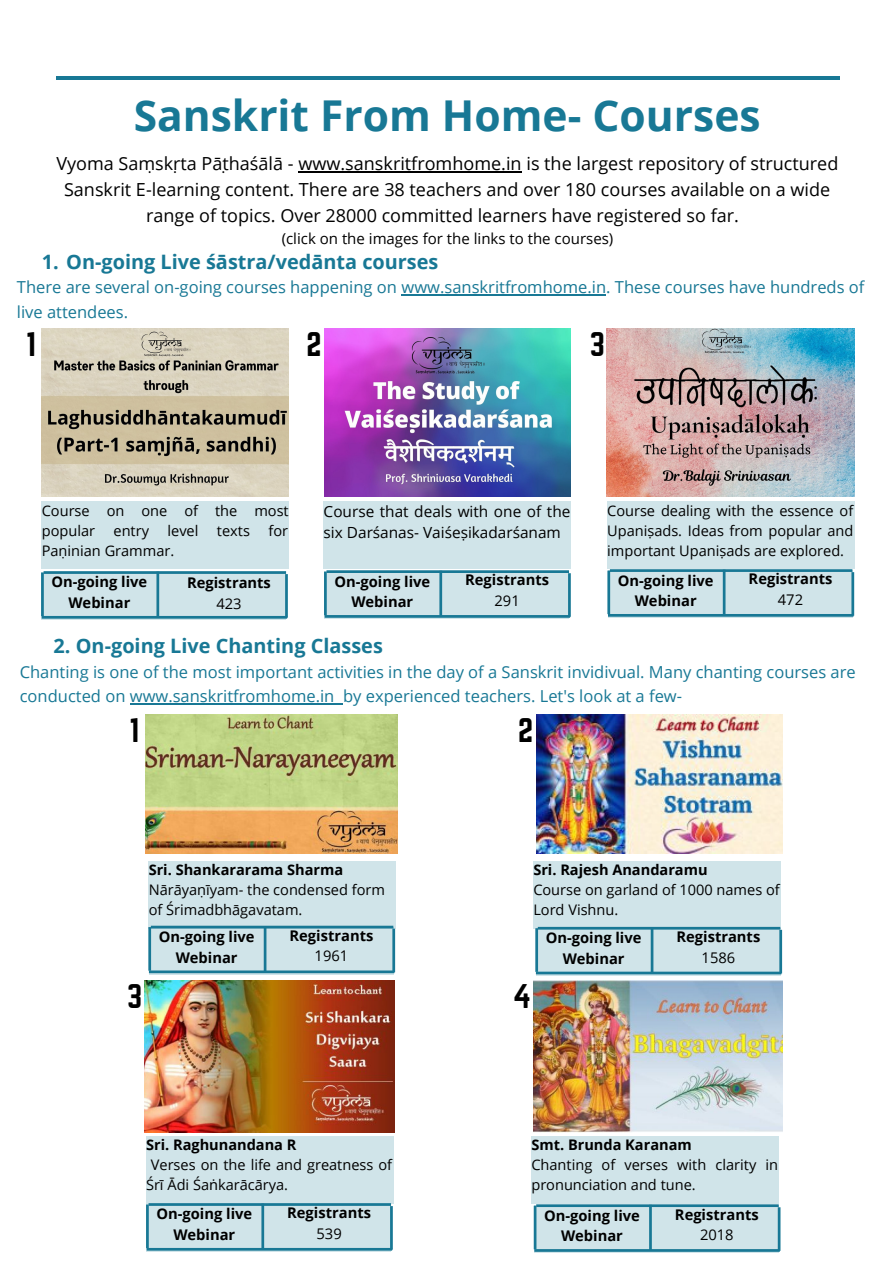
<style>
.page{position:relative;width:894px;height:1264px;background:#fff}
.page>*{position:absolute;margin:0;border:0;box-sizing:border-box;transform-origin:0 0}
.t1{font:700 42.45px "Open Sans";color:#187895}
.t2{font:30px "Norwester";color:#000}
.t3{font:700 19.95px "Open Sans";color:#187895}
.t4{font:18px/26px "Open Sans";color:#000;text-align:center}
.t5{font:16.5px/24.5px "Open Sans";color:#187895}
.t6{font:15.3px/21px "Open Sans";color:#000}
.t7{font:15px "Open Sans";color:#000}
.t8{font:700 14.7px/20.5px "Open Sans";color:#000;text-align:center}
.t9{font:14.7px "Open Sans";color:#000}
.t10{font:14.55px/20px "Open Sans";color:#000}
.t11{font:700 14.55px "Open Sans";color:#000}
.s1{font-size:19.8px}
.s2{font-family:"Noto Sans"}
</style>
<div class="page">
<hr style="left:56px;top:76px;width:783px;height:4px;background:#187895">
<img style="left:42px;top:329px;width:246px;height:167px">
<hr style="left:298px;top:171px;width:223px;height:1px;background:#000">
<hr style="left:401px;top:294px;width:205px;height:1px;background:#187895">
<div style="left:42px;top:501px;width:247px;height:68px;background:#d0e4e9"></div>
<div style="left:42px;top:572px;width:244px;height:47px;background:#539bb0"></div>
<img style="left:606px;top:329px;width:248px;height:167px">
<img style="left:324px;top:329px;width:246px;height:167px">
<div style="left:323px;top:501px;width:247px;height:68px;background:#d0e4e9"></div>
<div style="left:607px;top:501px;width:247px;height:68px;background:#d0e4e9"></div>
<hr style="left:130px;top:703px;width:204px;height:1px;background:#187895">
<div style="left:149px;top:861px;width:247px;height:67px;background:#d0e4e9"></div>
<img style="left:146px;top:714px;width:251px;height:139px">
<div style="left:533px;top:861px;width:247px;height:67px;background:#d0e4e9"></div>
<img style="left:536px;top:714px;width:245px;height:139px">
<div style="left:146px;top:1135px;width:247px;height:68px;background:#d0e4e9"></div>
<img style="left:144px;top:980px;width:250px;height:152px">
<div style="left:531px;top:1135px;width:247px;height:68px;background:#d0e4e9"></div>
<img style="left:533px;top:980px;width:249px;height:152px">
<svg style="left:41px;top:571px;width:247px;height:47px;background:#b8d5de"></svg>
<div style="left:324px;top:571px;width:245px;height:47px;background:#408fa7"></div>
<svg style="left:324px;top:570px;width:246px;height:47px;background:#b8d6de"></svg>
<div style="left:608px;top:570px;width:244px;height:47px;background:#4b96ac"></div>
<svg style="left:607px;top:569px;width:246px;height:47px;background:#b9d6de"></svg>
<div style="left:149px;top:927px;width:244px;height:47px;background:#a8ccd6"></div>
<svg style="left:148px;top:925px;width:247px;height:48px;background:#b6d5dd"></svg>
<div style="left:535px;top:928px;width:245px;height:47px;background:#89bac8"></div>
<svg style="left:535px;top:926px;width:246px;height:48px;background:#b7d5dd"></svg>
<div style="left:147px;top:1204px;width:244px;height:47px;background:#559cb1"></div>
<svg style="left:146px;top:1203px;width:246px;height:47px;background:#b8d6de"></svg>
<div style="left:534px;top:1205px;width:244px;height:47px;background:#3689a2"></div>
<svg style="left:533px;top:1204px;width:247px;height:47px;background:#b9d6de"></svg>
<h1 class="t1" style="left:134px;top:86px;width:628px">Sanskrit From Home- Courses</h1>
<p class="t4" style="left:56px;top:150px;width:783px">Vyoma Saṃskṛta Pāṭhaśālā - www.sanskritfromhome.in is the largest repository of structured<br>Sanskrit E-learning content. There are 38 teachers and over 180 courses available on a wide range of topics. Over 28000 committed learners have registered so far.</p>
<p class="t7" style="left:281px;top:228px;width:333px">(click on the images for the links to the courses)</p>
<h3 class="t3" style="left:42px;top:247px;width:398px"><span class="s1">1.</span> On-going Live śāstra/vedānta courses</h3>
<p class="t5" style="left:17px;top:274px;width:848px">There are several on-going courses happening on www.sanskritfromhome.in. These courses have hundreds of live attendees.</p>
<h2 class="t2" style="left:26px;top:330px;width:11px">1</h2>
<h2 class="t2" style="left:306px;top:330px;width:17px">2</h2>
<h2 class="t2" style="left:589px;top:330px;width:17px">3</h2>
<p class="t10" style="left:42px;top:500px;width:248px">Course on one of the most popular</p>
<p class="t10" style="left:113px;top:520px;width:37px">entry</p>
<p class="t10" style="left:167px;top:520px;width:32px">level</p>
<p class="t10" style="left:217px;top:520px;width:34px">texts</p>
<p class="t10" style="left:268px;top:520px;width:21px">for</p>
<p class="t10" style="left:42px;top:540px;width:134px">Paṇinian Grammar.</p>
<p class="t8" style="left:51px;top:571px;width:97px">On-going live<br>Webinar</p>
<p class="t8" style="left:187px;top:572px;width:85px">Registrants</p>
<p class="t9" style="left:216px;top:593px;width:27px">423</p>
<p class="t6" style="left:323px;top:500px;width:248px">Course that deals with one of the six Darśanas- Vaiśeṣikadarśanam</p>
<p class="t10" style="left:607px;top:500px;width:247px;text-align:justify">Course dealing with the essence of Upaniṣads. Ideas from popular and important Upaniṣads are explored.</p>
<p class="t8" style="left:334px;top:570px;width:97px">On-going live<br>Webinar</p>
<p class="t8" style="left:465px;top:569px;width:85px">Registrants</p>
<p class="t9" style="left:494px;top:590px;width:27px">291</p>
<p class="t8" style="left:617px;top:569px;width:97px">On-going live<br>Webinar</p>
<p class="t8" style="left:748px;top:568px;width:85px">Registrants</p>
<p class="t9" style="left:777px;top:589px;width:27px">472</p>
<h3 class="t3" style="left:54px;top:631px;width:331px">2. On-going Live Chanting Classes</h3>
<p class="t5" style="left:20px;top:659px;width:837px">Chanting is one of the most important activities in the day of a Sanskrit invidivual. Many chanting courses are conducted on www.sanskritfromhome.in by experienced teachers. Let's look at a few-</p>
<h2 class="t2" style="left:129px;top:715px;width:11px">1</h2>
<h2 class="t2" style="left:518px;top:715px;width:17px">2</h2>
<p class="t11" style="left:149px;top:859px;width:196px">Sri. Shankararama Sharma</p>
<p class="t10" style="left:149px;top:879px;width:238px">Nārāyaṇīyam- the condensed form of Śrimadbhāgavatam.</p>
<p class="t11" style="left:533px;top:859px;width:176px">Sri. Rajesh Anandaramu</p>
<p class="t10" style="left:533px;top:879px;width:248px">Course on garland of 1000 names of<br>Lord Vishnu.</p>
<p class="t8" style="left:159px;top:926px;width:97px">On-going live<br>Webinar</p>
<p class="t8" style="left:289px;top:924px;width:85px">Registrants</p>
<p class="t9" style="left:314px;top:945px;width:35px">1961</p>
<p class="t8" style="left:545px;top:927px;width:97px">On-going live<br>Webinar</p>
<p class="t8" style="left:676px;top:926px;width:85px">Registrants</p>
<p class="t9" style="left:701px;top:946px;width:35px">1586</p>
<h2 class="t2" style="left:127px;top:981px;width:17px">3</h2>
<h2 class="t2" style="left:513px;top:981px;width:19px">4</h2>
<p class="t11" style="left:146px;top:1134px;width:152px">Sri. Raghunandana R</p>
<p class="t10" style="left:146px;top:1154px;width:247px;text-indent:5px">Verses on the life and greatness of<br>Śrī Ādi Śa<span class="s2">ṅ</span>karācārya.</p>
<p class="t11" style="left:531px;top:1134px;width:162px">Smt. Brunda Karanam</p>
<p class="t10" style="left:531px;top:1154px;width:248px">Chanting of verses with clarity in pronunciation and tune.</p>
<p class="t8" style="left:156px;top:1203px;width:97px">On-going live<br>Webinar</p>
<p class="t8" style="left:287px;top:1202px;width:85px">Registrants</p>
<p class="t9" style="left:316px;top:1223px;width:27px">539</p>
<p class="t8" style="left:544px;top:1204px;width:97px">On-going live<br>Webinar</p>
<p class="t8" style="left:674px;top:1203px;width:85px">Registrants</p>
<p class="t9" style="left:699px;top:1224px;width:35px">2018</p>
</div>
